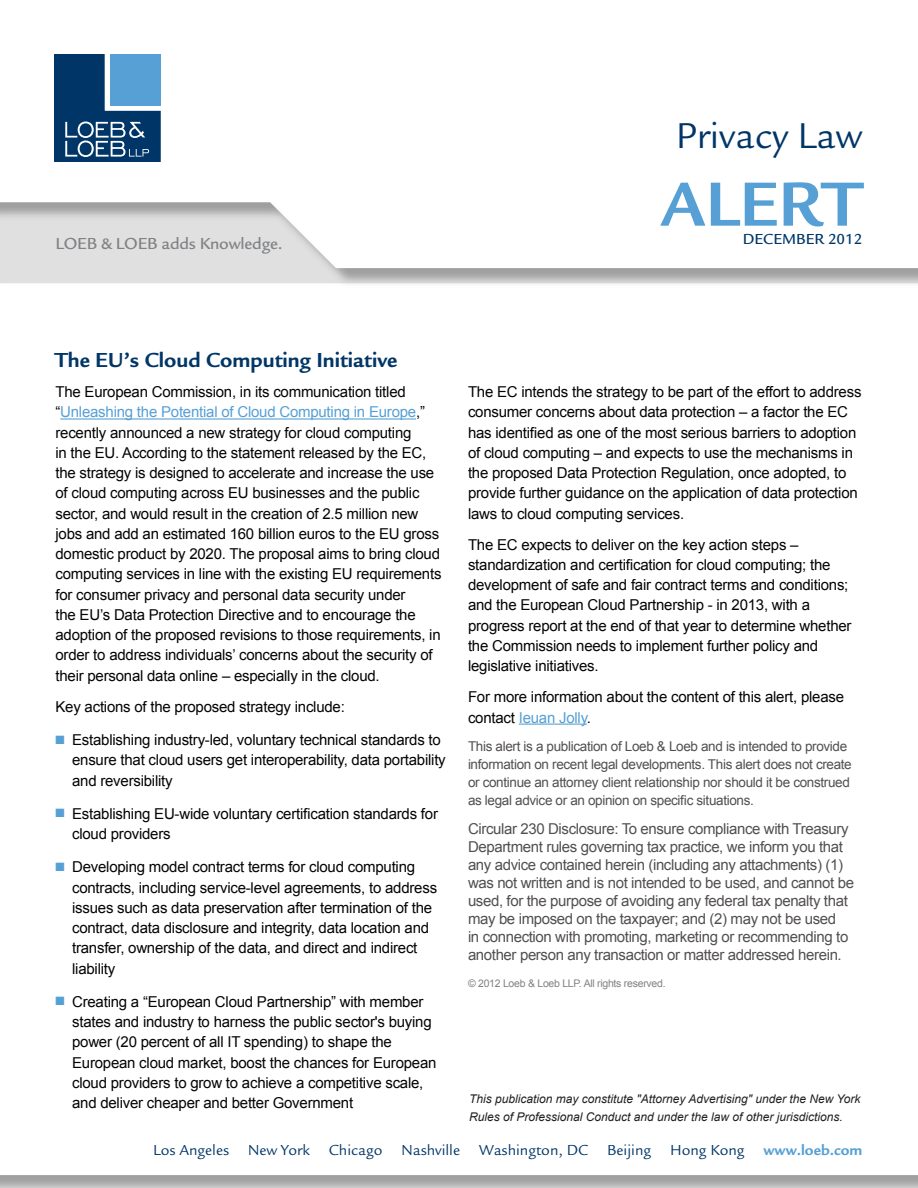
<style>
.page{position:relative;width:918px;height:1188px;background:#fff}
.page>*{position:absolute;margin:0;border:0;box-sizing:border-box;transform-origin:0 0}
._03__Body{font:700 64.5px "Legacy Sans";color:#56a0d5}
._03__Body-2{font:37.2px "Legacy Sans";color:#003667}
._01__Article_Title{font:700 21px "Legacy Sans";color:#003667}
.t1{font:500 16.5px "Legacy Sans";letter-spacing:-.01em;color:#808285}
._03__Body-3{font:15px/20.2px "Arial";letter-spacing:-.015em;color:#040503}
._03__Body-4{font:15px/18px "Arial";letter-spacing:-.025em;color:#534f4f}
.t2{font:15px "Legacy Sans";color:#003667}
.t3{font:700 15px "Legacy Sans";color:#56a0d5}
._03__Body-5{font:500 15px "Legacy Sans";color:#003667}
._03__Body-6{font:13.5px/18px "Arial";letter-spacing:-.025em;color:#534f4f}
.t4{font:italic 12px/18px "Arial";color:#231f20}
.t5{font:10.5px "Arial";letter-spacing:-.025em;color:#808285}
.s1{color:#56a0d5}
</style>
<div class="page">
<hr style="left:60px;top:418px;width:356px;height:2px;background:#56a0d5">
<hr style="left:519px;top:724px;width:68px;height:1px;background:#56a0d5">
<svg style="left:54px;top:54px;width:107px;height:108px;background:#316591"></svg>
<p class="t1" style="left:56px;top:234px;width:229px">LOEB &amp; LOEB adds Knowledge.</p>
<p class="_03__Body-2" style="left:676px;top:114px;width:188px">Privacy Law</p>
<p class="_03__Body" style="left:660px;top:165px;width:204px">ALERT</p>
<p class="_03__Body-5" style="left:743px;top:230px;width:121px">DECEMBER 2012</p>
<p class="_01__Article_Title" style="left:55px;top:347px;width:344px">The EU’s Cloud Computing Initiative</p>
<p class="_03__Body-3" style="left:56px;top:382px;width:388px">The European Commission, in its communication titled “<span class="s1">Unleashing the Potential of Cloud Computing in Europe</span>,” recently announced a new strategy for cloud computing<br>in the EU. According to the statement released by the EC, the strategy is designed to accelerate and increase the use of cloud computing across EU businesses and the public sector, and would result in the creation of 2.5 million new jobs and add an estimated 160 billion euros to the EU gross domestic product by 2020. The proposal aims to bring cloud computing services in line with the existing EU requirements for consumer privacy and personal data security under<br>the EU’s Data Protection Directive and to encourage the adoption of the proposed revisions to those requirements, in order to address individuals’ concerns about the security of their personal data online – especially in the cloud.</p>
<p class="_03__Body-3" style="left:56px;top:696px;width:291px">Key actions of the proposed strategy include:</p>
<p class="_03__Body-3" style="left:72px;top:730px;width:375px;text-indent:-17px"><span class="s1">■</span> Establishing industry-led, voluntary technical standards to ensure that cloud users get interoperability, data portability and reversibility</p>
<p class="_03__Body-3" style="left:72px;top:803px;width:367px;text-indent:-17px"><span class="s1">■</span> Establishing EU-wide voluntary certification standards for cloud providers</p>
<p class="_03__Body-3" style="left:72px;top:857px;width:367px;text-indent:-17px"><span class="s1">■</span> Developing model contract terms for cloud computing contracts, including service-level agreements, to address issues such as data preservation after termination of the contract, data disclosure and integrity, data location and transfer, ownership of the data, and direct and indirect liability</p>
<p class="_03__Body-3" style="left:72px;top:992px;width:366px;text-indent:-17px"><span class="s1">■</span> Creating a “European Cloud Partnership” with member states and industry to harness the public sector's buying power (20 percent of all IT spending) to shape the European cloud market, boost the chances for European cloud providers to grow to achieve a competitive scale, and deliver cheaper and better Government</p>
<p class="_03__Body-3" style="left:468px;top:382px;width:395px">The EC intends the strategy to be part of the effort to address consumer concerns about data protection – a factor the EC has identified as one of the most serious barriers to adoption of cloud computing – and expects to use the mechanisms in the proposed Data Protection Regulation, once adopted, to provide further guidance on the application of data protection laws to cloud computing services.</p>
<p class="_03__Body-3" style="left:468px;top:534px;width:385px">The EC expects to deliver on the key action steps – standardization and certification for cloud computing; the development of safe and fair contract terms and conditions; and the European Cloud Partnership - in 2013, with a progress report at the end of that year to determine whether the Commission needs to implement further policy and legislative initiatives.</p>
<p class="_03__Body-3" style="left:468px;top:687px;width:378px">For more information about the content of this alert, please contact <span class="s1">Ieuan Jolly</span>.</p>
<p class="_03__Body-6" style="left:468px;top:738px;width:385px">This alert is a publication of Loeb &amp; Loeb and is intended to provide information on recent legal developments. This alert does not create or continue an attorney client relationship nor should it be construed as legal advice or an opinion on specific situations.</p>
<p class="_03__Body-4" style="left:468px;top:820px;width:388px">Circular 230 Disclosure: To ensure compliance with Treasury Department rules governing tax practice, we inform you that any advice contained herein (including any attachments) (1) was not written and is not intended to be used, and cannot be used, for the purpose of avoiding any federal tax penalty that may be imposed on the taxpayer; and (2) may not be used<br>in connection with promoting, marketing or recommending to another person any transaction or matter addressed herein.</p>
<p class="t5" style="left:468px;top:978px;width:199px">© 2012 Loeb &amp; Loeb LLP. All rights reserved.</p>
<p class="t4" style="left:469px;top:1089px;width:393px">This publication may constitute "Attorney Advertising" under the New York<br>Rules of Professional Conduct and under the law of other jurisdictions.</p>
<p class="t2" style="left:153px;top:1141px;width:77px">Los Angeles</p>
<p class="t2" style="left:248px;top:1141px;width:63px">New York</p>
<p class="t2" style="left:329px;top:1141px;width:55px">Chicago</p>
<p class="t2" style="left:401px;top:1141px;width:60px">Nashville</p>
<p class="t2" style="left:479px;top:1141px;width:111px">Washington, DC</p>
<p class="t2" style="left:607px;top:1141px;width:45px">Beijing</p>
<p class="t2" style="left:670px;top:1141px;width:76px">Hong Kong</p>
<p class="t3" style="left:763px;top:1141px;width:101px">www.loeb.com</p>
</div>
